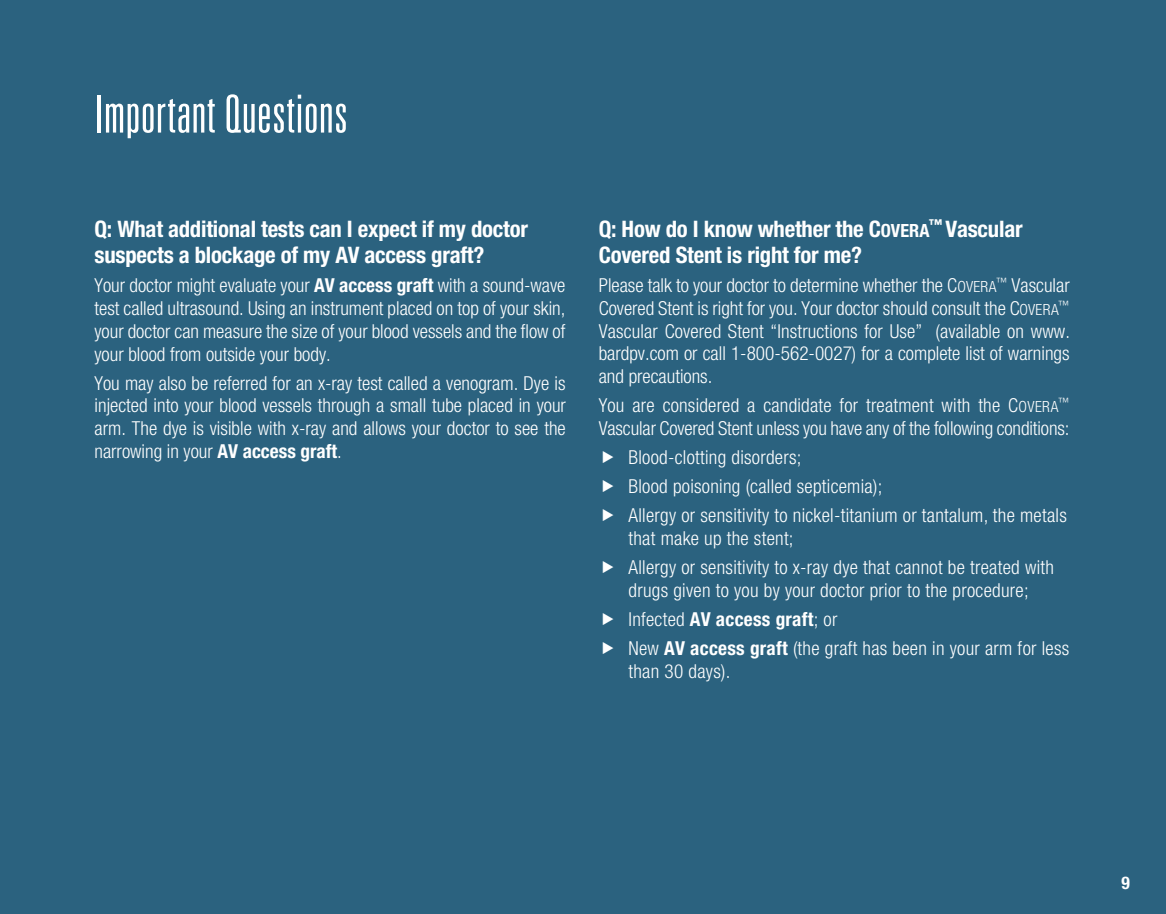
<style>
.page{position:relative;width:1166px;height:914px;background:#2b627f}
.page>*{position:absolute;margin:0;border:0;box-sizing:border-box;transform-origin:0 0}
.H1_Regular_color{font:300 ultra-condensed 52.5px "Univers LT Std";letter-spacing:.01em;color:#fff}
.Heading_2{font:700 condensed 22.75px/26.2px "Helvetica Neue LT Pro";letter-spacing:-.01em;color:#fff}
.Body_text{font:300 condensed 19.25px/22.8px "Helvetica Neue LT Pro";letter-spacing:.015em;color:#fff;text-align:justify}
.Body_text-2{font:300 condensed 19.25px/22.8px "Helvetica Neue LT Pro";letter-spacing:-.005em;color:#fff}
.t1{font:700 condensed 19.25px "Helvetica Neue LT Pro";letter-spacing:.015em;color:#fff}
.t2{font:700 condensed 17.5px "Helvetica Neue LT Pro";color:#fff}
.s1{font-weight:700}
.s2{font-style:inherit}
.s3{font-size:18.2px}
.s4{font-size:15.4px}
.s5{font-weight:300}
</style>
<div class="page">
<p class="H1_Regular_color" style="left:94px;top:87px;width:255px">Important Questions</p>
<p class="Heading_2" style="left:94px;top:216px;width:435px">Q: What additional tests can I expect if my doctor suspects a blockage of my AV access graft?</p>
<p class="Body_text" style="left:94px;top:274px;width:472px">Your doctor might evaluate your <span class="s1">AV access graft</span> with a sound-wave test called ultrasound. Using an instrument placed on top of your skin, your doctor can measure the size of your blood vessels and the flow of your blood from outside your body.</p>
<p class="Body_text" style="left:94px;top:371px;width:473px">You may also be referred for an x-ray test called a venogram. Dye is injected into your blood vessels through a small tube placed in your arm. The dye is visible with x-ray and allows your doctor to see the narrowing in your <span class="s1">AV access graft</span>.</p>
<p class="Heading_2" style="left:598px;top:216px;width:425px">Q: How do I know whether the <span class="s2">C</span><span class="s3">OVERA</span><sup>™</sup> Vascular<br>Covered Stent is right for me?</p>
<p class="Body_text" style="left:598px;top:274px;width:473px">Please talk to your doctor to determine whether the C<span class="s4">OVERA</span><sup>™</sup> Vascular Covered Stent is right for you. Your doctor should consult the C<span class="s4">OVERA</span><sup>™ </sup>Vascular Covered Stent “Instructions for Use” (available on www. bardpv.com or call 1-800-562-0027) for a complete list of warnings and precautions.</p>
<p class="Body_text-2" style="left:598px;top:394px;width:472px">You are considered a candidate for treatment with the C<span class="s4">OVERA</span><sup>™<br></sup>Vascular Covered Stent unless you have any of the following conditions:</p>
<p class="Body_text" style="left:628px;top:446px;width:174px">Blood-clotting disorders;</p>
<p class="Body_text" style="left:628px;top:475px;width:255px">Blood poisoning (called septicemia);</p>
<p class="Body_text" style="left:628px;top:504px;width:440px">Allergy or sensitivity to nickel-titanium or tantalum, the metals that make up the stent;</p>
<p class="Body_text" style="left:628px;top:556px;width:427px">Allergy or sensitivity to x-ray dye that cannot be treated with drugs given to you by your doctor prior to the procedure;</p>
<p class="t1" style="left:628px;top:607px;width:210px"><span class="s5">Infected</span> AV access graft<span class="s5">; or</span></p>
<p class="Body_text" style="left:628px;top:636px;width:442px">New <span class="s1">AV access graft</span> (the graft has been in your arm for less than 30 days).</p>
<p class="t2" style="left:1121px;top:872px;width:10px">9</p>
</div>
